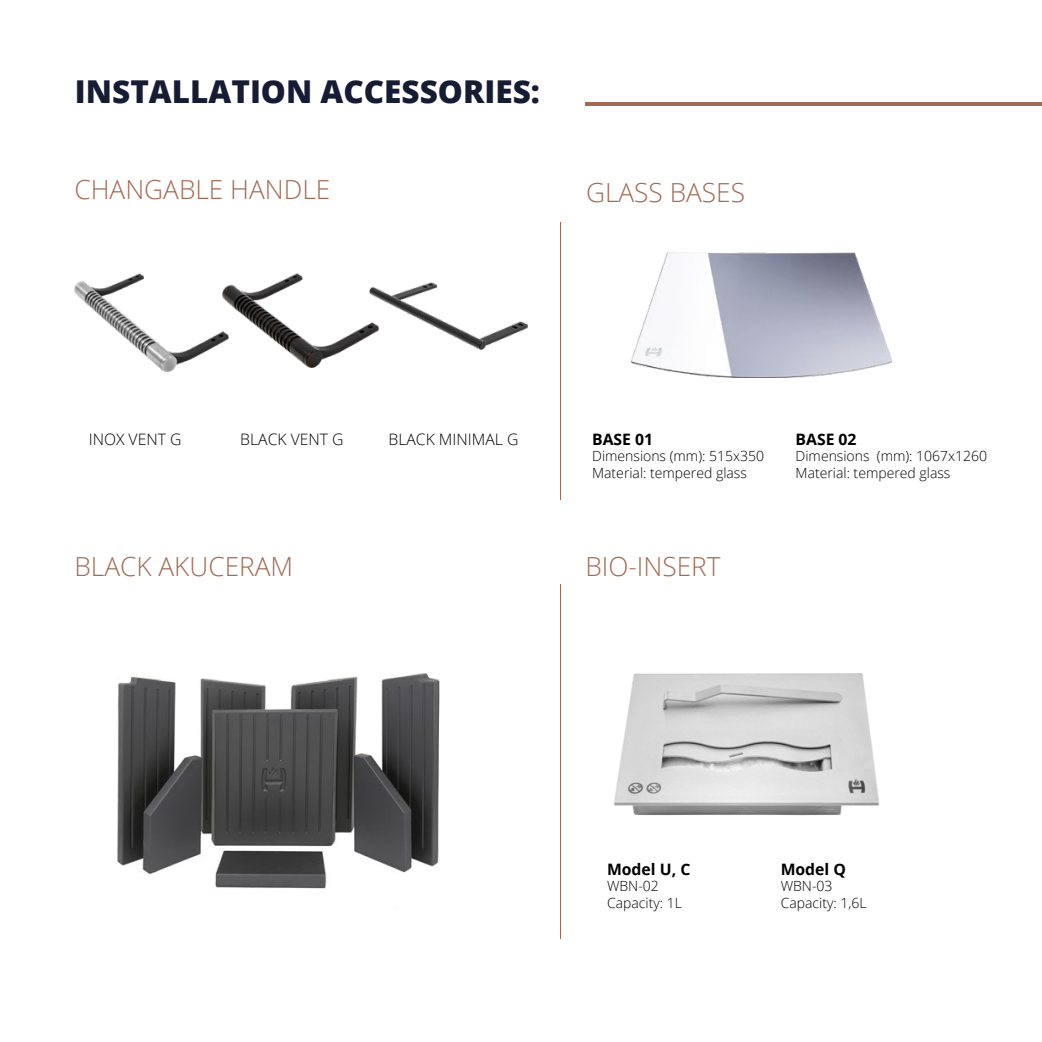
<style>
.page{position:relative;width:1042px;height:1042px;background:#fff}
.page>*{position:absolute;margin:0;border:0;box-sizing:border-box;transform-origin:0 0}
.t1{font:800 31.5px "Open Sans";color:#171c35}
.t2{font:300 26.25px "Open Sans";color:#a16b53}
.t3{font:300 15.75px "Open Sans";color:#000}
.t4{font:700 15.75px "Open Sans";color:#000}
.t5{font:300 14px/16.8px "Open Sans";color:#000}
</style>
<div class="page">
<hr style="left:560px;top:584px;width:1px;height:354px;background:#a16b53">
<img style="left:117px;top:673px;width:323px;height:216px">
<img style="left:74px;top:274px;width:148px;height:98px">
<img style="left:222px;top:274px;width:147px;height:93px">
<img style="left:369px;top:283px;width:158px;height:66px">
<img style="left:631px;top:252px;width:261px;height:125px">
<img style="left:614px;top:673px;width:266px;height:143px">
<hr style="left:560px;top:222px;width:1px;height:278px;background:#a16b53">
<hr style="left:585px;top:102px;width:457px;height:4px;background:#a16b53">
<h1 class="t1" style="left:75px;top:68px;width:466px">INSTALLATION ACCESSORIES:</h1>
<h2 class="t2" style="left:74px;top:171px;width:257px">CHANGABLE HANDLE</h2>
<h2 class="t2" style="left:586px;top:174px;width:160px">GLASS BASES</h2>
<p class="t3" style="left:89px;top:429px;width:94px">INOX VENT G</p>
<p class="t3" style="left:240px;top:429px;width:105px">BLACK VENT G</p>
<p class="t3" style="left:388px;top:429px;width:131px">BLACK MINIMAL G</p>
<p class="t4" style="left:592px;top:428px;width:63px">BASE 01</p>
<p class="t5" style="left:592px;top:447px;width:173px">Dimensions (mm): 515x350<br>Material: tempered glass</p>
<h2 class="t2" style="left:74px;top:548px;width:220px">BLACK AKUCERAM</h2>
<h2 class="t2" style="left:585px;top:548px;width:137px">BIO-INSERT</h2>
<p class="t4" style="left:795px;top:428px;width:63px">BASE 02</p>
<p class="t5" style="left:795px;top:447px;width:193px">Dimensions (mm): 1067x1260<br>Material: tempered glass</p>
<p class="t4" style="left:607px;top:858px;width:85px">Model U, C</p>
<p class="t5" style="left:607px;top:877px;width:76px">WBN-02<br>Capacity: 1L</p>
<p class="t4" style="left:781px;top:858px;width:67px">Model Q</p>
<p class="t5" style="left:780px;top:877px;width:87px">WBN-03<br>Capacity: 1,6L</p>
</div>
